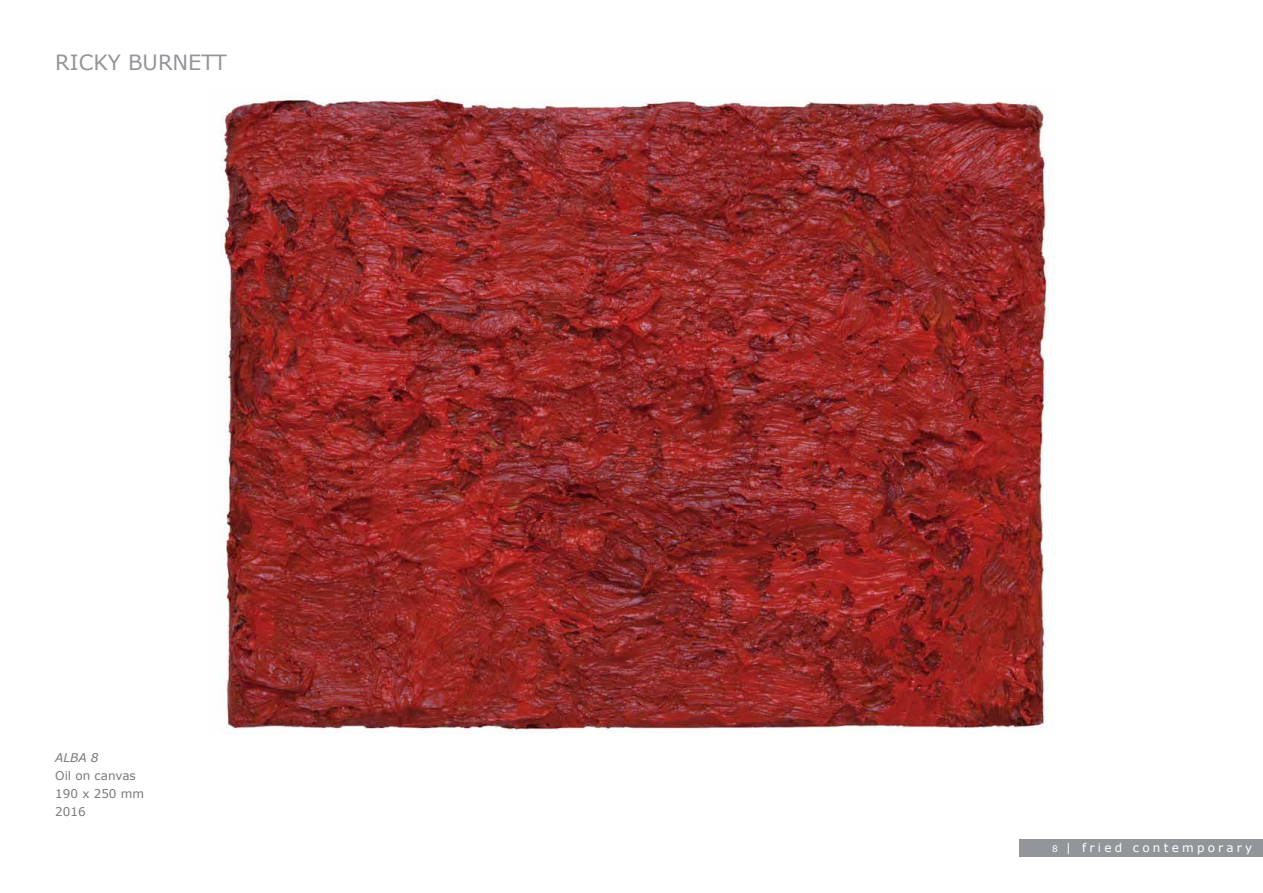
<style>
.page{position:relative;width:1263px;height:893px;background:#fff}
.page>*{position:absolute;margin:0;border:0;box-sizing:border-box;transform-origin:0 0}
.t1{font:21px "Verdana";color:#939598}
.t2{font:12px/18px "Verdana";color:#797979}
.t3{font:12px "Verdana";letter-spacing:.27em;color:#fff}
.t4{font:italic 12px "Verdana";color:#797979}
.s1{font-size:9px}
</style>
<div class="page">
<div style="left:1020px;top:839px;width:243px;height:18px;background:#939598"></div>
<img style="left:220px;top:95px;width:835px;height:638px">
<h1 class="t1" style="left:55px;top:48px;width:173px">RICKY BURNETT</h1>
<p class="t4" style="left:55px;top:750px;width:45px">ALBA 8</p>
<p class="t2" style="left:55px;top:767px;width:90px">Oil on canvas<br>190 x 250 mm<br>2016</p>
<p class="t3" style="left:1052px;top:840px;width:202px"><span class="s1">8</span> | fried contemporary</p>
</div>
